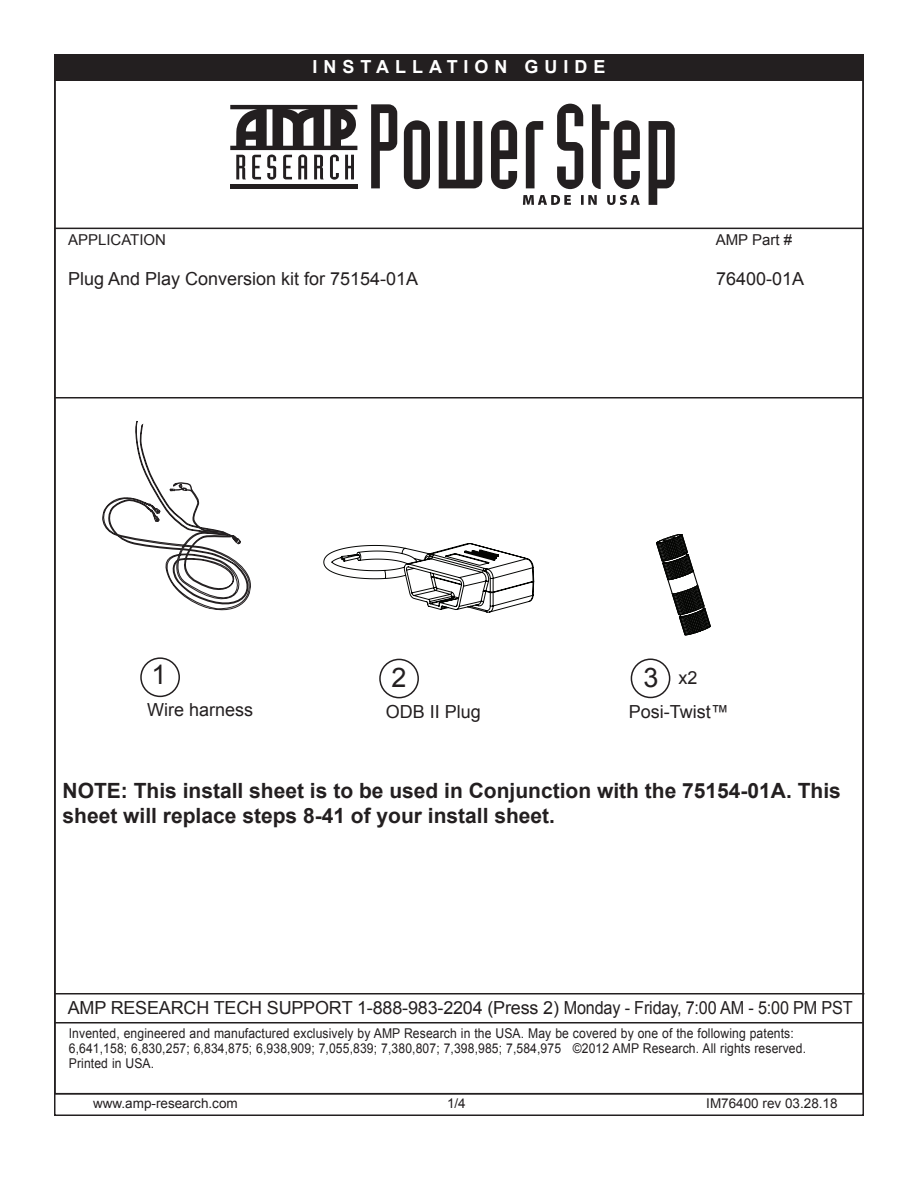
<style>
.page{position:relative;width:918px;height:1188px;background:#fff}
.page>*{position:absolute;margin:0;border:0;box-sizing:border-box;transform-origin:0 0}
.t1{font:27px "Arial";color:#231f20}
.t2{font:700 21px/25.2px "Arial";color:#231f20}
.t3{font:18px "Arial";color:#231f20}
.t4{font:700 18px "Arial";letter-spacing:.33em;color:#fff}
.t5{font:15px "Arial";color:#231f20}
.t6{font:13.5px/15px "Arial";letter-spacing:.01em;color:#231f20;scale:.9 1}
.t7{font:13.5px "Arial";letter-spacing:.01em;color:#231f20}
</style>
<div class="page">
<div style="left:54px;top:55px;width:809px;height:26px;background:#231f20"></div>
<div style="left:140px;top:657px;width:40px;height:40px;border:2px solid #231f20;border-radius:50%"></div>
<svg style="left:102px;top:421px;width:149px;height:190px"></svg>
<div style="left:379px;top:659px;width:40px;height:39px;border:2px solid #231f20;border-radius:50%"></div>
<svg style="left:323px;top:543px;width:211px;height:70px"></svg>
<div style="left:631px;top:658px;width:39px;height:40px;border:2px solid #231f20;border-radius:50%"></div>
<svg style="left:656px;top:534px;width:55px;height:102px"></svg>
<div style="left:54px;top:54px;width:810px;height:27px;border:2px solid #231f20"></div>
<hr style="left:54px;top:228px;width:810px;height:1px;background:#231f20">
<hr style="left:54px;top:993px;width:810px;height:1px;background:#231f20">
<hr style="left:54px;top:1022px;width:810px;height:2px;background:#231f20">
<hr style="left:54px;top:397px;width:810px;height:2px;background:#231f20">
<svg style="left:230px;top:105px;width:127px;height:75px"></svg>
<hr style="left:230px;top:184px;width:127px;height:4px;background:#231f20">
<svg style="left:371px;top:104px;width:304px;height:101px"></svg>
<h3 class="t4" style="left:313px;top:55px;width:294px">INSTALLATION GUIDE</h3>
<p class="t5" style="left:68px;top:230px;width:100px">APPLICATION</p>
<p class="t5" style="left:716px;top:230px;width:78px">AMP Part #</p>
<h3 class="t3" style="left:68px;top:267px;width:352px">Plug And Play Conversion kit for 75154-01A</h3>
<h3 class="t3" style="left:716px;top:267px;width:90px">76400-01A</h3>
<h1 class="t1" style="left:152px;top:657px;width:17px">1</h1>
<h3 class="t3" style="left:147px;top:697px;width:108px">Wire harness</h3>
<h1 class="t1" style="left:391px;top:660px;width:17px">2</h1>
<h3 class="t3" style="left:386px;top:700px;width:97px">ODB II Plug</h3>
<h1 class="t1" style="left:643px;top:660px;width:17px">3</h1>
<h3 class="t3" style="left:629px;top:700px;width:102px">Posi-Twist™</h3>
<h3 class="t3" style="left:678px;top:665px;width:21px">x2</h3>
<h2 class="t2" style="left:63px;top:779px;width:780px">NOTE: This install sheet is to be used in Conjunction with the 75154-01A. This sheet will replace steps 8-41 of your install sheet.</h2>
<h3 class="t3" style="left:68px;top:996px;width:787px">AMP RESEARCH TECH SUPPORT 1-888-983-2204 (Press 2) Monday - Friday, 7:00 AM - 5:00 PM PST</h3>
<p class="t6" style="left:69px;top:1025px;width:821px">Invented, engineered and manufactured exclusively by AMP Research in the USA. May be covered by one of the following patents:<br>6,641,158; 6,830,257; 6,834,875; 6,938,909; 7,055,839; 7,380,807; 7,398,985; 7,584,975 ©2012 AMP Research. All rights reserved.<br>Printed in USA.</p>
<p class="t7" style="left:93px;top:1094px;width:146px">www.amp-research.com</p>
<p class="t7" style="left:447px;top:1095px;width:20px">1/4</p>
<p class="t7" style="left:706px;top:1095px;width:133px">IM76400 rev 03.28.18</p>
</div>
